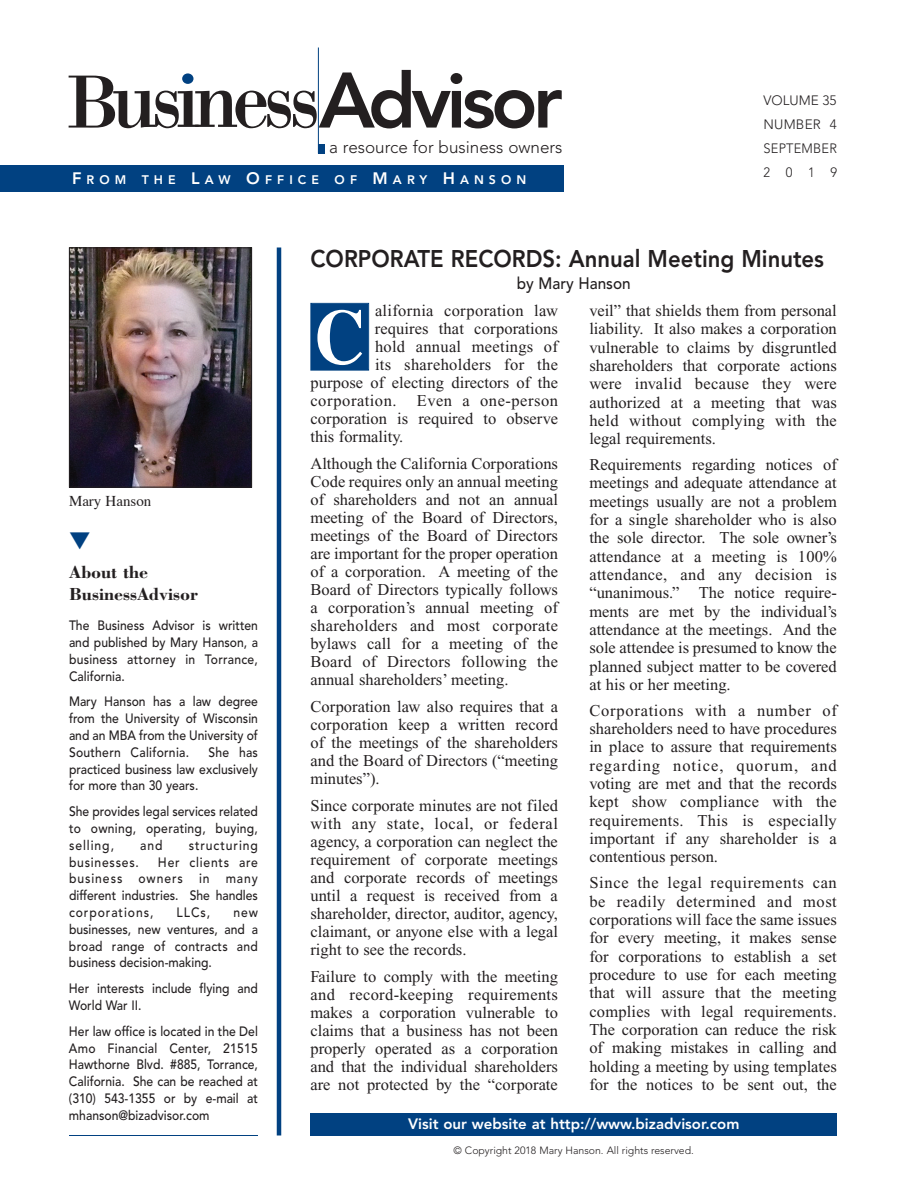
<style>
.page{position:relative;width:918px;height:1188px;background:#fff}
.page>*{position:absolute;margin:0;border:0;box-sizing:border-box;transform-origin:0 0}
.t1{font:90.3px "Bodoni";letter-spacing:-.075em;color:#231f20;scale:.91 1}
.t2{font:700 78px "Times";color:#fff;scale:.9 1}
.t3{font:800 24px "Avenir";color:#231f20;scale:.92 1}
.t4{font:700 18px/21.6px "Bodoni";color:#231f20}
.t5{font:300 17.1px "Avenir";color:#231f20}
.t6{font:16.5px/18.3px "Times New Roman";color:#231f20;text-align:justify}
.t7{font:16.5px "Times New Roman";letter-spacing:.02em;color:#231f20}
.t8{font:16.5px "Times New Roman";letter-spacing:.03em;color:#231f20}
.t9{font:500 16.5px "Avenir";color:#231f20;scale:.93 1}
.t10{font:800 15px "Avenir";color:#fff}
.t11{font:15px "Times";color:#231f20}
.t12{font:500 13.5px/16.8px "Avenir";color:#231f20;text-align:justify;scale:.9 1}
.t13{font:300 13.5px/24px "Avenir";letter-spacing:.015em;color:#231f20;text-align:justify}
.t14{font:500 13.5px "Avenir";letter-spacing:.08em;color:#231f20;scale:.9 1}
.t15{font:500 13.5px "Avenir";letter-spacing:.065em;color:#231f20;scale:.9 1}
.t16{font:800 12.3px "Avenir";letter-spacing:.41em;color:#fff}
.t17{font:300 10.5px "Avenir";color:#231f20}
.s1{font-size:77.7px}
.s2{font-family:"Avenir";font-weight:800;font-size:77.7px}
.s3{font-family:"Avenir";font-weight:800;font-size:76.2px}
.s4{font-size:16.5px}
</style>
<div class="page">
<hr style="left:318px;top:48px;width:1px;height:105px;background:#014181">
<div style="left:318px;top:144px;width:7px;height:9px;background:#014181"></div>
<hr style="left:277px;top:248px;width:4px;height:888px;background:#014181">
<div style="left:182px;top:73px;width:11px;height:11px;background:#014181;border-radius:50%"></div>
<div style="left:0;top:165px;width:563px;height:26px;background:#014181"></div>
<img style="left:71px;top:250px;width:179px;height:236px">
<div style="left:69px;top:248px;width:183px;height:240px;border:1px solid #231f20"></div>
<hr style="left:69px;top:1135px;width:189px;height:1px;background:#014181">
<div style="left:310px;top:1113px;width:527px;height:23px;background:#014181"></div>
<div style="left:311px;top:304px;width:57px;height:66px;background:#014181"></div>
<div style="left:310px;top:303px;width:59px;height:67px;border:1px solid #014181"></div>
<h1 class="t1" style="left:67px;top:43px;width:546px"><span class="s1">B</span>usiness<span class="s2">A</span><span class="s3">dvisor</span></h1>
<p class="t5" style="left:329px;top:140px;width:235px">a resource for business owners</p>
<p class="t16" style="left:72px;top:175px;width:56px"><span class="s4">F</span>ROM</p>
<p class="t16" style="left:142px;top:175px;width:179px">THE <span class="s4">L</span>AW <span class="s4">O</span>FFICE</p>
<p class="t16" style="left:335px;top:175px;width:193px">OF <span class="s4">M</span>ARY <span class="s4">H</span>ANSON</p>
<p class="t13" style="left:764px;top:90px;width:75px">VOLUME 35<br>NUMBER 4<br>SEPTEMBER 2019</p>
<p class="t11" style="left:69px;top:495px;width:84px">Mary Hanson</p>
<p class="t4" style="left:69px;top:561px;width:131px">About the<br>BusinessAdvisor</p>
<p class="t12" style="left:69px;top:618px;width:212px">The Business Advisor is written and published by Mary Hanson, a business attorney in Torrance, California.</p>
<p class="t12" style="left:69px;top:694px;width:212px">Mary Hanson has a law degree from the University of Wisconsin and an MBA from the University of Southern California.</p>
<p class="t12" style="left:69px;top:745px;width:212px;text-indent:139px">She has practiced business law exclusively for more than 30 years.</p>
<p class="t12" style="left:69px;top:804px;width:212px">She provides legal services related to owning, operating, buying, selling,</p>
<p class="t12" style="left:140px;top:838px;width:26px">and</p>
<p class="t14" style="left:189px;top:840px;width:78px">structuring</p>
<p class="t12" style="left:69px;top:855px;width:212px;text-indent:89px">Her clients are business owners in many different industries. She handles corporations,</p>
<p class="t15" style="left:69px;top:856px;width:79px">businesses.</p>
<p class="t12" style="left:177px;top:905px;width:39px">LLCs,</p>
<p class="t12" style="left:69px;top:905px;width:212px;text-indent:164px">new businesses, new ventures, and a broad range of contracts and business decision-making.</p>
<p class="t12" style="left:69px;top:981px;width:212px">Her interests include flying and<br>World War II.</p>
<p class="t12" style="left:69px;top:1024px;width:212px">Her law office is located in the Del Amo Financial Center, 21515<br>Hawthorne Blvd. #885, Torrance, California. She can be reached at (310) 543-1355 or by e-mail at mhanson@bizadvisor.com</p>
<h3 class="t3" style="left:311px;top:248px;width:560px">CORPORATE RECORDS: Annual Meeting Minutes</h3>
<p class="t9" style="left:517px;top:277px;width:124px">by Mary Hanson</p>
<p class="t7" style="left:375px;top:304px;width:185px">alifornia corporation law</p>
<p class="t6" style="left:375px;top:321px;width:185px">requires that corporations</p>
<p class="t6" style="left:375px;top:339px;width:185px">hold annual meetings of</p>
<p class="t7" style="left:375px;top:358px;width:185px">its shareholders for the</p>
<p class="t6" style="left:311px;top:375px;width:249px">purpose of electing directors of the</p>
<p class="t8" style="left:311px;top:394px;width:249px">corporation. Even a one-person</p>
<p class="t6" style="left:311px;top:411px;width:249px">corporation is required to observe</p>
<p class="t6" style="left:311px;top:429px;width:94px">this formality.</p>
<p class="t6" style="left:311px;top:456px;width:249px">Although the California Corporations Code requires only an annual meeting of shareholders and not an annual meeting of the Board of Directors, meetings of the Board of Directors are important for the proper operation of a corporation. A meeting of the Board of Directors typically follows a corporation’s annual meeting of shareholders and most corporate bylaws call for a meeting of the Board of Directors following the annual shareholders’ meeting.</p>
<p class="t6" style="left:311px;top:699px;width:249px">Corporation law also requires that a corporation keep a written record of the meetings of the shareholders and the Board of Directors (“meeting minutes”).</p>
<p class="t6" style="left:310px;top:798px;width:249px">Since corporate minutes are not filed with any state, local, or federal agency, a corporation can neglect the requirement of corporate meetings and corporate records of meetings until a request is received from a shareholder, director, auditor, agency, claimant, or anyone else with a legal right to see the records.</p>
<p class="t6" style="left:310px;top:969px;width:249px">Failure to comply with the meeting and record-keeping requirements makes a corporation vulnerable to claims that a business has not been properly operated as a corporation and that the individual shareholders are not protected by the “corporate</p>
<h2 class="t2" style="left:315px;top:305px;width:58px">C</h2>
<p class="t6" style="left:589px;top:303px;width:249px">veil” that shields them from personal liability. It also makes a corporation vulnerable to claims by disgruntled shareholders that corporate actions were invalid because they were authorized at a meeting that was held without complying with the legal requirements.</p>
<p class="t6" style="left:589px;top:457px;width:249px">Requirements regarding notices of meetings and adequate attendance at meetings usually are not a problem for a single shareholder who is also the sole director. The sole owner’s attendance at a meeting is 100% attendance, and any decision is “unanimous.” The notice require&shy;ments are met by the individual’s attendance at the meetings. And the sole attendee is presumed to know the planned subject matter to be covered at his or her meeting.</p>
<p class="t6" style="left:589px;top:703px;width:249px">Corporations with a number of shareholders need to have procedures in place to assure that requirements regarding notice, quorum, and voting are met and that the records kept show compliance with the requirements. This is especially important if any shareholder is a contentious person.</p>
<p class="t6" style="left:589px;top:875px;width:249px">Since the legal requirements can be readily determined and most corporations will face the same issues for every meeting, it makes sense for corporations to establish a set procedure to use for each meeting that will assure that the meeting complies with legal requirements.<br>The corporation can reduce the risk of making mistakes in calling and holding a meeting by using templates for the notices to be sent out, the</p>
<p class="t10" style="left:408px;top:1118px;width:333px">Visit our website at http://www.bizadvisor.com</p>
<p class="t17" style="left:454px;top:1146px;width:242px">© Copyright 2018 Mary Hanson. All rights reserved.</p>
</div>
